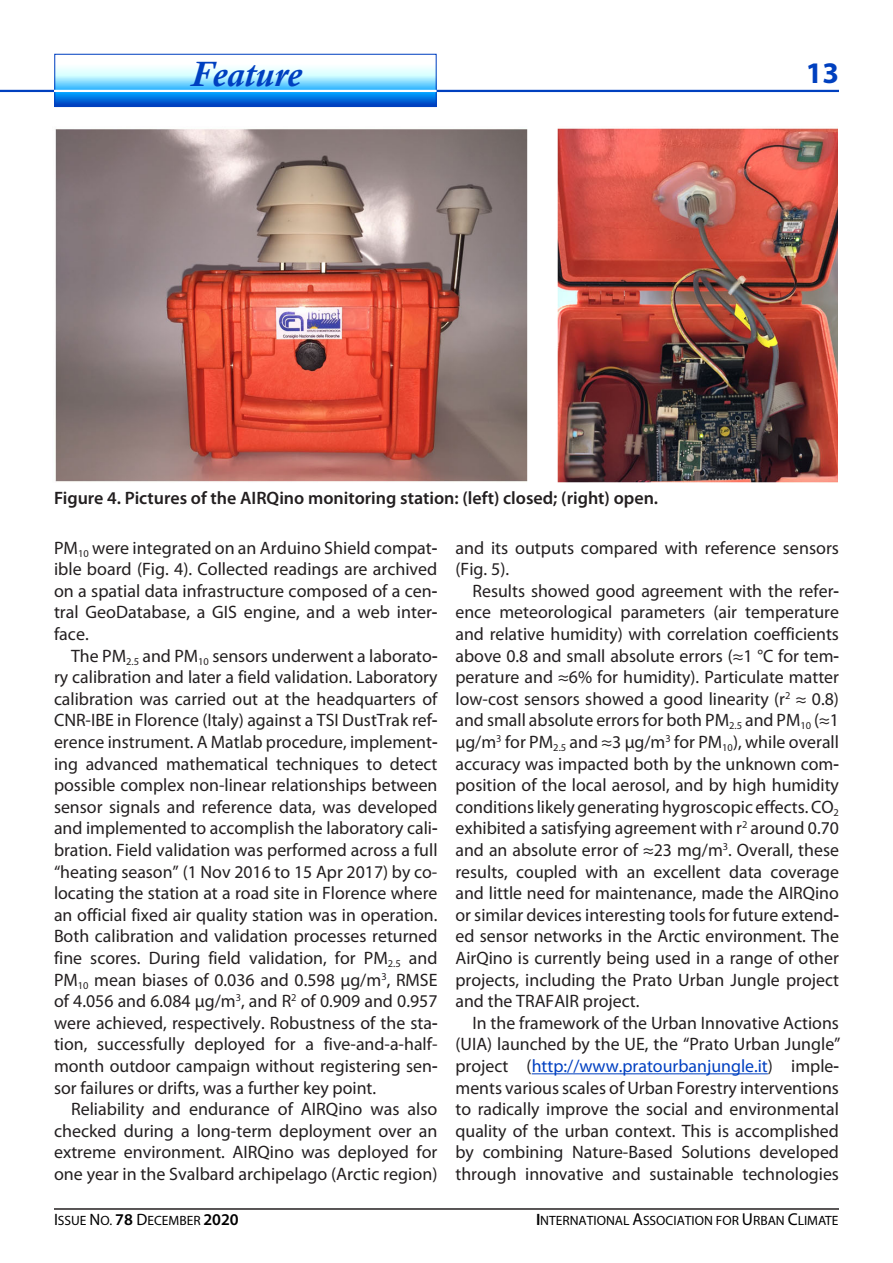
<style>
.page{position:relative;width:893px;height:1263px;background:#fff}
.page>*{position:absolute;margin:0;border:0;box-sizing:border-box;transform-origin:0 0}
.t1{font:italic 700 36px "Calisto";color:#0040c0}
.t2{font:700 30px "Myriad Pro";color:#0040bf}
.subhead{font:18px/21.6px "Myriad Pro";color:#231f20;text-align:justify}
.subhead-2{font:600 18px "Myriad Pro";color:#231f20}
.t3{font:13.5px "Myriad Pro";color:#000}
.s1{color:#0040c1}
.s2{font-size:16.5px}
.s3{font-weight:600;font-size:16.5px}
.s4{font-size:17.25px}
</style>
<div class="page">
<hr style="left:0;top:90px;width:839px;height:2px;background:#0040bf">
<svg style="left:56px;top:67px;width:379px;height:38px;background:#6abdf4"></svg>
<div style="left:54px;top:54px;width:383px;height:53px;border:1px solid #0040c0"></div>
<hr style="left:54px;top:90px;width:382px;height:2px;background:#fff">
<hr style="left:54px;top:1208px;width:785px;height:2px;background:#231f20">
<hr style="left:532px;top:1073px;width:236px;height:1px;background:#0040c1">
<img style="left:55px;top:128px;width:783px;height:355px">
<h1 class="t1" style="left:191px;top:54px;width:112px">Feature</h1>
<h2 class="t2" style="left:806px;top:53px;width:35px">13</h2>
<p class="subhead-2" style="left:54px;top:486px;width:606px">Figure 4. Pictures of the AIRQino monitoring station: (left) closed; (right) open.</p>
<p class="subhead" style="left:54px;top:536px;width:385px">PM<sub>10</sub> were integrated on an Arduino Shield compati ible board (Fig. 4). Collected readings are archived on a spatial data infrastructure composed of a cent tral GeoDatabase, a GIS engine, and a web interf face.</p>
<p class="subhead" style="left:54px;top:644px;width:385px;text-indent:17px">The PM<sub>2.5</sub> and PM<sub>10</sub> sensors underwent a laborator ry calibration and later a field validation. Laboratory calibration was carried out at the headquarters of CNR-IBE in Florence (Italy) against a TSI DustTrak refe erence instrument. A Matlab procedure, implementi ing advanced mathematical techniques to detect possible complex non-linear relationships between sensor signals and reference data, was developed and implemented to accomplish the laboratory calib bration. Field validation was performed across a full “heating season” (1 Nov 2016 to 15 Apr 2017) by co&shy;locating the station at a road site in Florence where an official fixed air quality station was in operation.<br>Both calibration and validation processes returned fine scores. During field validation, for PM<sub>2.5</sub> and PM<sub>10</sub> mean biases of 0.036 and 0.598 µg/m<sup>3</sup>, RMSE of 4.056 and 6.084 µg/m<sup>3</sup>, and R<sup>2</sup> of 0.909 and 0.957 were achieved, respectively. Robustness of the stat tion, successfully deployed for a five-and-a-half&shy;month outdoor campaign without registering sens sor failures or drifts, was a further key point.</p>
<p class="subhead" style="left:54px;top:1098px;width:385px;text-indent:17px">Reliability and endurance of AIRQino was also checked during a long-term deployment over an extreme environment. AIRQino was deployed for one year in the Svalbard archipelago (Arctic region)</p>
<p class="subhead" style="left:455px;top:536px;width:385px">and its outputs compared with reference sensors (Fig. 5).</p>
<p class="subhead" style="left:455px;top:580px;width:385px;text-indent:17px">Results showed good agreement with the refere ence meteorological parameters (air temperature and relative humidity) with correlation coefficients above 0.8 and small absolute errors (≈1 °C for temp perature and ≈6% for humidity). Particulate matter low-cost sensors showed a good linearity (r<sup>2</sup> ≈ 0.8) and small absolute errors for both PM<sub>2.5</sub> and PM<sub>10</sub> (≈1 µg/m<sup>3</sup> for PM<sub>2.5</sub> and ≈3 µg/m<sup>3</sup> for PM<sub>10</sub>), while overall accuracy was impacted both by the unknown comp position of the local aerosol, and by high humidity conditions likely generating hygroscopic effects. CO<sub>2 </sub>exhibited a satisfying agreement with r<sup>2</sup> around 0.70 and an absolute error of ≈23 mg/m<sup>3</sup>. Overall, these results, coupled with an excellent data coverage and little need for maintenance, made the AIRQino or similar devices interesting tools for future extende ed sensor networks in the Arctic environment. The AirQino is currently being used in a range of other projects, including the Prato Urban Jungle project and the TRAFAIR project.</p>
<p class="subhead" style="left:455px;top:1012px;width:387px;text-align:left;text-indent:17px">In the framework of the Urban Innovative Actions (UIA) launched by the UE, the “Prato Urban Jungle” project (<span class="s1">http://www.pratourbanjungle.it</span>) implem ments various scales of Urban Forestry interventions to radically improve the social and environmental quality of the urban context. This is accomplished by combining Nature-Based Solutions developed through innovative and sustainable technologies</p>
<p class="t3" style="left:54px;top:1212px;width:186px"><span class="s2">I</span>SSUE <span class="s2">N</span>O. <span class="s3">78</span> <span class="s2">D</span>ECEMBER <span class="s3">2020</span></p>
<p class="t3" style="left:536px;top:1212px;width:304px"><span class="s3">I</span>NTERNATIONAL <span class="s4">A</span>SSOCIATION FOR <span class="s4">U</span>RBAN <span class="s4">C</span>LIMATE</p>
</div>
